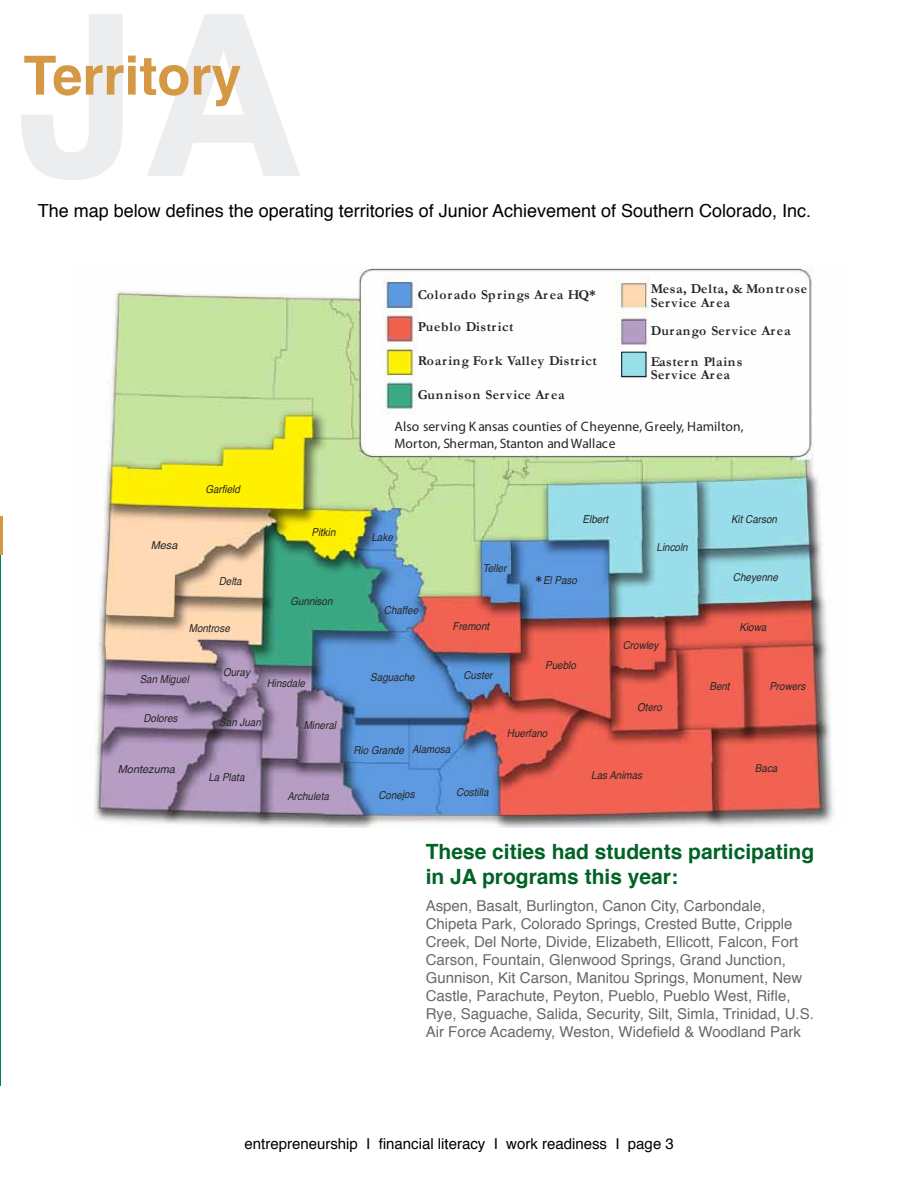
<style>
.page{position:relative;width:918px;height:1188px;background:#fff}
.page>*{position:absolute;margin:0;border:0;box-sizing:border-box;transform-origin:0 0}
.t1{font:700 54px "Helvetica";color:#d59845}
.t2{font:700 21px/25.2px "Helvetica";color:#006325}
.t3{font:18px "Helvetica";color:#000}
.t4{font:15px/18px "Helvetica";color:#69676e}
.t5{font:15px "Helvetica";color:#000}
.t6{font:700 13.65px/13.8px "Garamond";letter-spacing:.045em;color:#272627}
.t7{font:13.65px/16.4px "Garamond";letter-spacing:-.005em;color:#272627}
.t8{font:italic 10.95px "Helvetica";color:#272627;scale:.9 1}
.t9{font:italic 10.95px "Helvetica";color:#272627}
</style>
<div class="page">
<img style="left:94px;top:268px;width:740px;height:559px">
<div style="left:622px;top:352px;width:24px;height:24px;background:#99dfe9"></div>
<div style="left:621px;top:352px;width:25px;height:25px;border:1px solid #00181d"></div>
<hr style="left:0;top:517px;width:1px;height:568px;background:#008752">
<svg style="left:21px;top:14px;width:279px;height:166px"></svg>
<hr style="left:0;top:517px;width:3px;height:38px;background:#d59845">
<h1 class="t1" style="left:23px;top:32px;width:220px">Territory</h1>
<p class="t3" style="left:38px;top:197px;width:775px">The map below defines the operating territories of Junior Achievement of Southern Colorado, Inc.</p>
<p class="t6" style="left:651px;top:282px;width:158px">Mesa, Delta, &amp; Montrose<br>Service Area</p>
<p class="t6" style="left:651px;top:324px;width:141px">Durango Service Area</p>
<p class="t6" style="left:651px;top:355px;width:93px;line-height:13px">Eastern Plains<br>Service Area</p>
<p class="t6" style="left:418px;top:288px;width:180px">Colorado Springs Area HQ*</p>
<p class="t6" style="left:418px;top:319px;width:97px">Pueblo District</p>
<p class="t6" style="left:418px;top:354px;width:180px">Roaring Fork Valley District</p>
<p class="t6" style="left:418px;top:388px;width:148px">Gunnison Service Area</p>
<p class="t7" style="left:395px;top:418px;width:350px">Also serving K ansas counties of Cheyenne, Greely, Hamilton,<br>Morton, Sherman, Stanton and Wallace</p>
<p class="t8" style="left:206px;top:481px;width:40px">Garfield</p>
<p class="t8" style="left:583px;top:511px;width:30px">Elbert</p>
<p class="t8" style="left:731px;top:511px;width:53px">Kit Carson</p>
<p class="t9" style="left:151px;top:537px;width:28px">Mesa</p>
<p class="t8" style="left:311px;top:523px;width:28px">Pitkin</p>
<p class="t8" style="left:372px;top:529px;width:25px">Lake</p>
<p class="t8" style="left:657px;top:539px;width:36px">Lincoln</p>
<p class="t8" style="left:219px;top:573px;width:27px">Delta</p>
<p class="t8" style="left:483px;top:560px;width:28px">Teller</p>
<p class="t8" style="left:543px;top:572px;width:39px">El Paso</p>
<p class="t6" style="left:536px;top:574px;width:8px">*</p>
<p class="t8" style="left:733px;top:568px;width:51px">Cheyenne</p>
<p class="t8" style="left:290px;top:592px;width:48px">Gunnison</p>
<p class="t8" style="left:384px;top:601px;width:40px">Chaffee</p>
<p class="t8" style="left:189px;top:620px;width:47px">Montrose</p>
<p class="t8" style="left:453px;top:617px;width:42px">Fremont</p>
<p class="t8" style="left:740px;top:618px;width:31px">Kiowa</p>
<p class="t8" style="left:623px;top:637px;width:41px">Crowley</p>
<p class="t8" style="left:140px;top:671px;width:56px">San Miguel</p>
<p class="t8" style="left:144px;top:710px;width:39px">Dolores</p>
<p class="t8" style="left:223px;top:664px;width:31px">Ouray</p>
<p class="t8" style="left:267px;top:674px;width:44px">Hinsdale</p>
<p class="t8" style="left:304px;top:716px;width:37px">Mineral</p>
<p class="t8" style="left:219px;top:714px;width:48px">San Juan</p>
<p class="t8" style="left:370px;top:668px;width:51px">Saguache</p>
<p class="t8" style="left:464px;top:666px;width:34px">Custer</p>
<p class="t8" style="left:545px;top:657px;width:36px">Pueblo</p>
<p class="t8" style="left:507px;top:725px;width:46px">Huerfano</p>
<p class="t8" style="left:637px;top:699px;width:29px">Otero</p>
<p class="t8" style="left:709px;top:677px;width:24px">Bent</p>
<p class="t8" style="left:769px;top:677px;width:42px">Prowers</p>
<p class="t8" style="left:354px;top:742px;width:109px">Rio Grande Alamosa</p>
<p class="t9" style="left:118px;top:760px;width:59px">Montezuma</p>
<p class="t8" style="left:208px;top:768px;width:42px">La Plata</p>
<p class="t8" style="left:591px;top:767px;width:58px">Las Animas</p>
<p class="t8" style="left:755px;top:760px;width:26px">Baca</p>
<p class="t8" style="left:287px;top:787px;width:48px">Archuleta</p>
<p class="t8" style="left:378px;top:786px;width:42px;rotate:-1deg">Conejos</p>
<p class="t8" style="left:456px;top:784px;width:37px">Costilla</p>
<h2 class="t2" style="left:426px;top:839px;width:390px">These cities had students participating in JA programs this year:</h2>
<p class="t4" style="left:426px;top:898px;width:390px">Aspen, Basalt, Burlington, Canon City, Carbondale, Chipeta Park, Colorado Springs, Crested Butte, Cripple Creek, Del Norte, Divide, Elizabeth, Ellicott, Falcon, Fort Carson, Fountain, Glenwood Springs, Grand Junction, Gunnison, Kit Carson, Manitou Springs, Monument, New Castle, Parachute, Peyton, Pueblo, Pueblo West, Rifle, Rye, Saguache, Salida, Security, Silt, Simla, Trinidad, U.S.<br>Air Force Academy, Weston, Widefield &amp; Woodland Park</p>
<p class="t5" style="left:244px;top:1132px;width:431px">entrepreneurship I financial literacy I work readiness I page 3</p>
</div>
